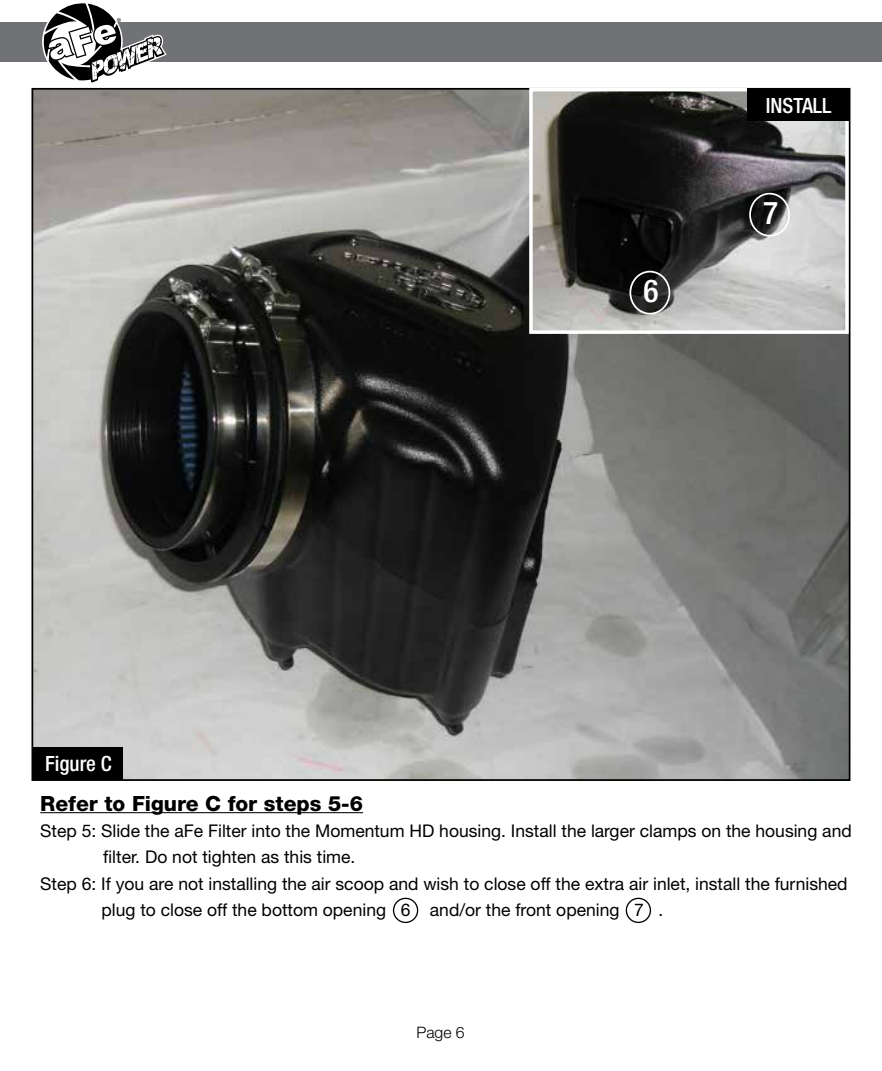
<style>
.page{position:relative;width:882px;height:1071px;background:#fff}
.page>*{position:absolute;margin:0;border:0;box-sizing:border-box;transform-origin:0 0}
.t1{font:500 condensed 31.5px "Helvetica Neue";color:#fff}
.t2{font:800 21px "Helvetica Neue";color:#000}
.t3{font:500 condensed 21px "Helvetica Neue";color:#fff}
.t4{font:17.5px "Helvetica Neue";color:#000}
.t5{font:300 15.75px "Helvetica Neue";color:#000}
.t6{font:8.75px "Myriad";color:#000}
</style>
<div class="page">
<div style="left:0;top:23px;width:882px;height:39px;background:#717275"></div>
<svg style="left:43px;top:3px;width:124px;height:80px"></svg>
<img style="left:35px;top:91px;width:812px;height:687px">
<hr style="left:40px;top:812px;width:323px;height:1px;background:#000">
<div style="left:33px;top:747px;width:90px;height:33px;background:#000"></div>
<img style="left:534px;top:93px;width:310px;height:236px">
<div style="left:529px;top:88px;width:320px;height:246px;border:4px solid #fff"></div>
<div style="left:393px;top:898px;width:25px;height:25px;border:1px solid #000;border-radius:50%"></div>
<div style="left:626px;top:898px;width:25px;height:25px;border:1px solid #000;border-radius:50%"></div>
<div style="left:747px;top:88px;width:103px;height:33px;background:#000"></div>
<div style="left:629px;top:271px;width:41px;height:44px;border:2px solid #fff;border-radius:50%"></div>
<div style="left:749px;top:193px;width:41px;height:44px;border:2px solid #fff;border-radius:50%"></div>
<p class="t6" style="left:117px;top:17px;width:6px">®</p>
<p class="t3" style="left:45px;top:751px;width:68px">Figure C</p>
<h1 class="t1" style="left:644px;top:272px;width:17px">6</h1>
<p class="t3" style="left:766px;top:93px;width:67px">INSTALL</p>
<h1 class="t1" style="left:763px;top:194px;width:17px">7</h1>
<p class="t2" style="left:40px;top:791px;width:324px">Refer to Figure C for steps 5-6</p>
<p class="t4" style="left:40px;top:820px;width:813px">Step 5: Slide the aFe Filter into the Momentum HD housing. Install the larger clamps on the housing and</p>
<p class="t4" style="left:103px;top:847px;width:254px">filter. Do not tighten as this time.</p>
<p class="t4" style="left:40px;top:873px;width:809px">Step 6: If you are not installing the air scoop and wish to close off the extra air inlet, install the furnished</p>
<p class="t4" style="left:102px;top:899px;width:563px">plug to close off the bottom opening 6 and/or the front opening 7 .</p>
<p class="t5" style="left:416px;top:1023px;width:50px">Page 6</p>
</div>
